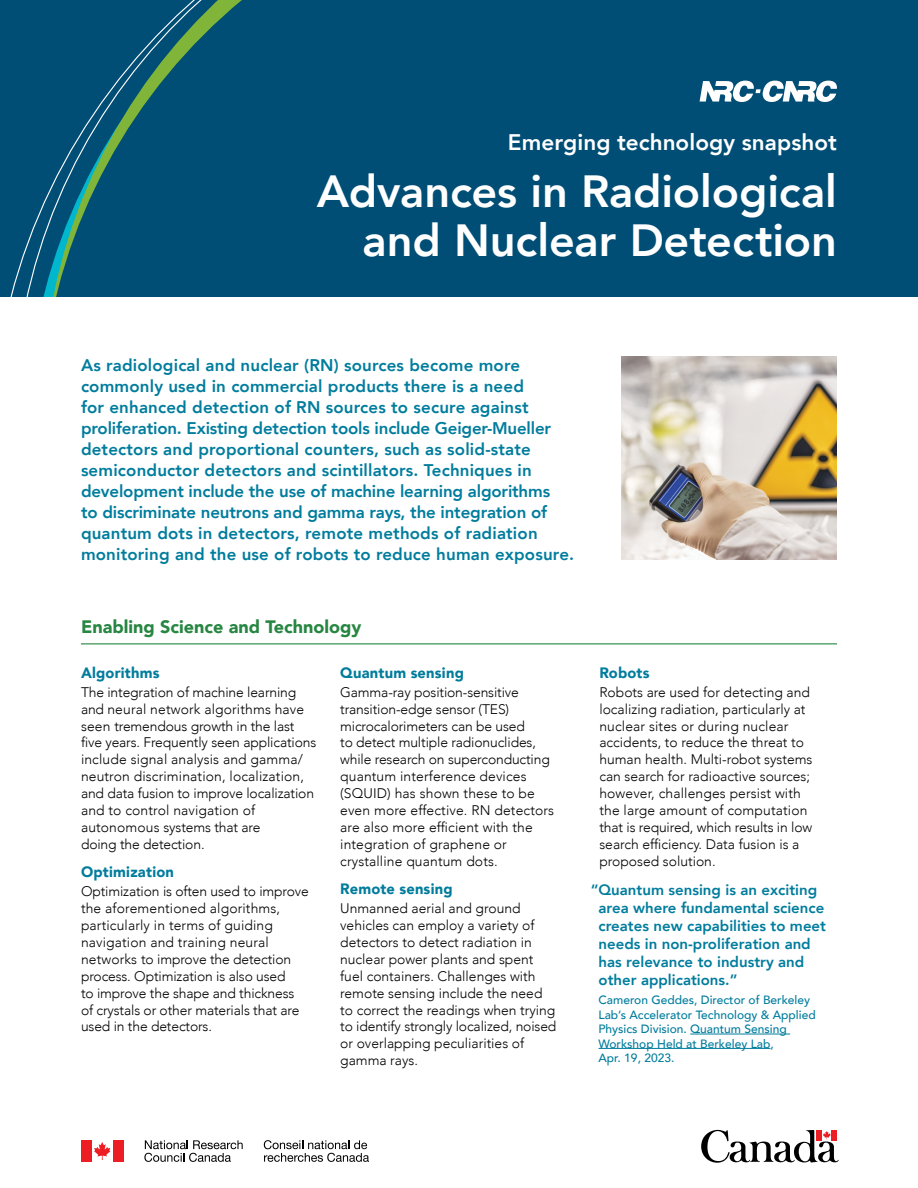
<style>
.page{position:relative;width:918px;height:1188px;background:#fff}
.page>*{position:absolute;margin:0;border:0;box-sizing:border-box;transform-origin:0 0}
.main_title_30pt_e{font:800 45px/49.5px "Avenir";letter-spacing:-.005em;color:#fff;text-align:right}
.surtitle_e{font:800 22.5px "Avenir";letter-spacing:.005em;color:#fff}
.head_01_e{font:900 18px "Avenir";color:#278642}
.intro_e{font:800 16.8px/21px "Avenir";letter-spacing:.01em;color:#007c9d}
.quote_e{font:800 15px/18px "Avenir";color:#007c9d}
.head_02_e{font:900 15px "Avenir";letter-spacing:.015em;color:#007c9d}
.body_e{font:300 13.8px/17px "Avenir";color:#000}
.quote_author_e{font:500 12px/14.4px "Avenir";color:#007c9d}
</style>
<div class="page">
<div style="left:0;top:0;width:918px;height:297px;background:#004e75"></div>
<div style="left:81px;top:1140px;width:11px;height:22px;background:#ed1d24"></div>
<svg style="left:94px;top:1142px;width:16px;height:18px"></svg>
<div style="left:113px;top:1140px;width:11px;height:22px;background:#ed1d24"></div>
<svg style="left:264px;top:1140px;width:105px;height:22px"></svg>
<svg style="left:144px;top:1140px;width:99px;height:22px"></svg>
<svg style="left:701px;top:1130px;width:138px;height:33px"></svg>
<svg style="left:700px;top:81px;width:137px;height:21px"></svg>
<hr style="left:690px;top:1034px;width:100px;height:1px;background:#007c9d">
<hr style="left:599px;top:1048px;width:171px;height:1px;background:#007c9d">
<hr style="left:81px;top:643px;width:756px;height:1px;background:#278642">
<img style="left:621px;top:356px;width:216px;height:204px">
<p class="surtitle_e" style="left:508px;top:125px;width:331px">Emerging technology snapshot</p>
<p class="main_title_30pt_e" style="left:317px;top:166px;width:522px">Advances in Radiological and Nuclear Detection</p>
<p class="intro_e" style="left:81px;top:354px;width:495px">As radiological and nuclear (RN) sources become more commonly used in commercial products there is a need<br>for enhanced detection of RN sources to secure against proliferation. Existing detection tools include Geiger-Mueller detectors and proportional counters, such as solid-state semiconductor detectors and scintillators. Techniques in development include the use of machine learning algorithms<br>to discriminate neutrons and gamma rays, the integration of quantum dots in detectors, remote methods of radiation monitoring and the use of robots to reduce human exposure.</p>
<p class="head_01_e" style="left:81px;top:611px;width:282px">Enabling Science and Technology</p>
<p class="head_02_e" style="left:81px;top:660px;width:80px">Algorithms</p>
<p class="body_e" style="left:81px;top:684px;width:237px">The integration of machine learning and neural network algorithms have seen tremendous growth in the last five years. Frequently seen applications include signal analysis and gamma/ neutron discrimination, localization, and data fusion to improve localization and to control navigation of autonomous systems that are<br>doing the detection.</p>
<p class="head_02_e" style="left:81px;top:859px;width:94px">Optimization</p>
<p class="body_e" style="left:81px;top:883px;width:229px">Optimization is often used to improve the aforementioned algorithms, particularly in terms of guiding navigation and training neural networks to improve the detection process. Optimization is also used<br>to improve the shape and thickness of crystals or other materials that are used in the detectors.</p>
<p class="head_02_e" style="left:340px;top:660px;width:125px">Quantum sensing</p>
<p class="body_e" style="left:340px;top:684px;width:215px">Gamma-ray position-sensitive transition-edge sensor (TES) microcalorimeters can be used<br>to detect multiple radionuclides, while research on superconducting quantum interference devices (SQUID) has shown these to be even more effective. RN detectors are also more efficient with the integration of graphene or crystalline quantum dots.</p>
<p class="head_02_e" style="left:340px;top:876px;width:114px">Remote sensing</p>
<p class="body_e" style="left:340px;top:900px;width:218px">Unmanned aerial and ground vehicles can employ a variety of detectors to detect radiation in nuclear power plants and spent fuel containers. Challenges with remote sensing include the need to correct the readings when trying to identify strongly localized, noised or overlapping peculiarities of gamma rays.</p>
<p class="head_02_e" style="left:599px;top:660px;width:52px">Robots</p>
<p class="body_e" style="left:599px;top:684px;width:215px">Robots are used for detecting and localizing radiation, particularly at nuclear sites or during nuclear accidents, to reduce the threat to human health. Multi-robot systems can search for radioactive sources; however, challenges persist with the large amount of computation that is required, which results in low search efficiency. Data fusion is a proposed solution.</p>
<p class="quote_e" style="left:599px;top:880px;width:229px;text-indent:-8px">“Quantum sensing is an exciting area where fundamental science creates new capabilities to meet needs in non-proliferation and has relevance to industry and other applications.”</p>
<p class="quote_author_e" style="left:599px;top:992px;width:219px">Cameron Geddes, Director of Berkeley<br>Lab’s Accelerator Technology &amp; Applied<br>Physics Division. Quantum Sensing<br>Workshop Held at Berkeley Lab,<br>Apr. 19, 2023.</p>
</div>
